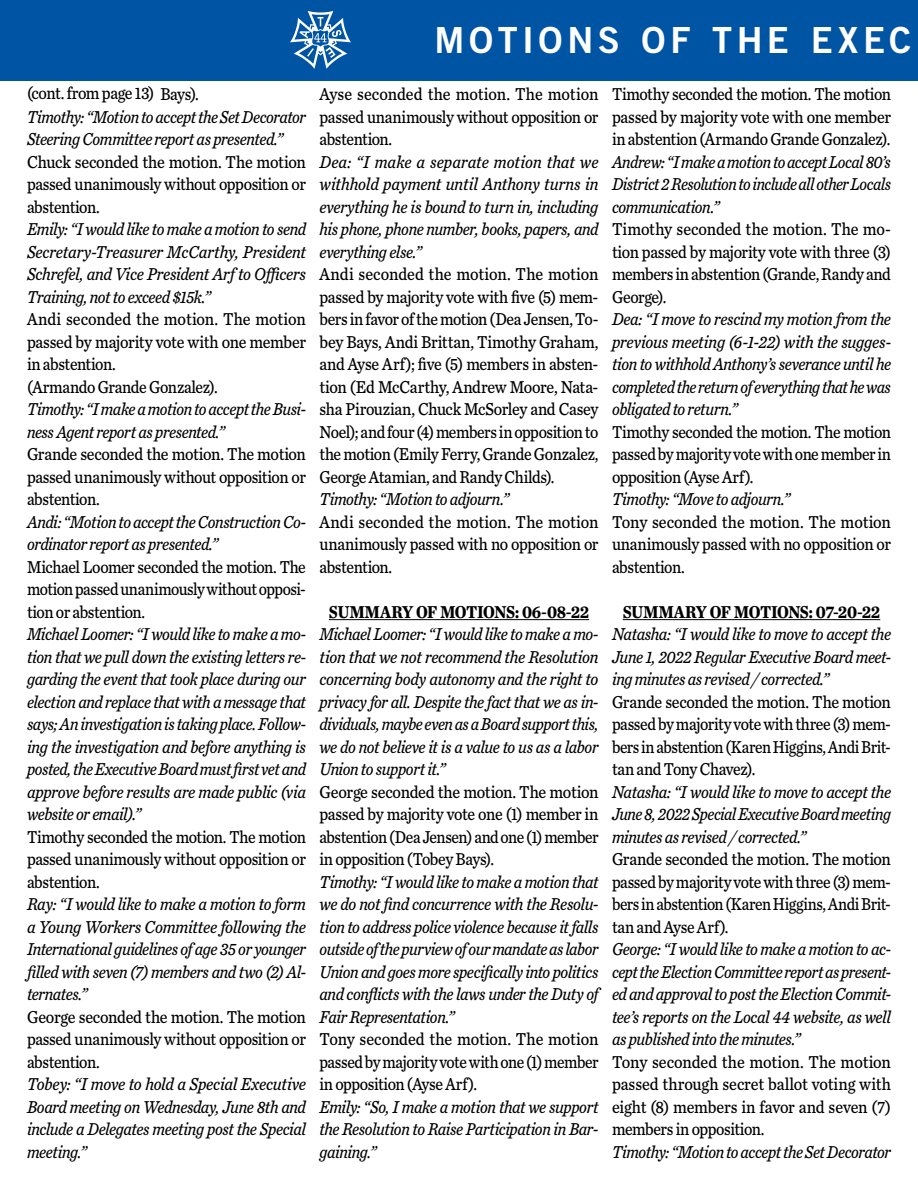
<style>
.page{position:relative;width:918px;height:1188px;background:#fff}
.page>*{position:absolute;margin:0;border:0;box-sizing:border-box;transform-origin:0 0}
.t1{font:36px "Trade Gothic LT Std Bd 2";letter-spacing:.125em;color:#fff}
.t2{font:italic 18px/22.5px "Chronicle Text G4";letter-spacing:-.025em;color:#000;text-align:justify;scale:.88 1}
.t3{font:18px/22.5px "Chronicle Text G4";letter-spacing:-.025em;color:#000;text-align:justify;scale:.9 1}
.t4{font:italic 18px/22.5px "Chronicle Text G4";letter-spacing:-.025em;color:#000;text-align:justify;scale:.89 1}
.t5{font:18px/22.5px "Chronicle Text G4";letter-spacing:-.025em;color:#000;text-align:justify;scale:.88 1}
.t6{font:18px/22.5px "Chronicle Text G4";letter-spacing:-.025em;color:#000;text-align:justify;scale:.89 1}
.t7{font:italic 18px/22.5px "Chronicle Text G4";letter-spacing:-.025em;color:#000;text-align:justify;scale:.9 1}
.t8{font:italic 18px/22.5px "Chronicle Text G4";letter-spacing:-.025em;color:#000;text-align:justify;scale:.87 1}
.t9{font:700 18px "Chronicle Text G4";letter-spacing:-.025em;color:#000;scale:.88 1}
</style>
<div class="page">
<hr style="left:329px;top:619px;width:260px;height:1px;background:#000">
<hr style="left:623px;top:619px;width:257px;height:1px;background:#000">
<div style="left:0;top:0;width:918px;height:81px;background:#0054a4"></div>
<svg style="left:290px;top:11px;width:61px;height:58px"></svg>
<h1 class="t1" style="left:434px;top:18px;width:478px">MOTIONS OF THE EXEC</h1>
<p class="t6" style="left:27px;top:81px;width:195px">(cont. from page 13) Bays).</p>
<p class="t2" style="left:27px;top:105px;width:319px">Timothy: “Motion to accept the Set Decorator<br>Steering Committee report as presented.”</p>
<p class="t3" style="left:27px;top:150px;width:312px">Chuck seconded the motion. The motion passed unanimously without opposition or abstention.</p>
<p class="t2" style="left:27px;top:217px;width:319px">Emily: “I would like to make a motion to send Secretary-Treasurer McCarthy, President Schrefel, and Vice President Arf to Officers Training, not to exceed $15k.”</p>
<p class="t3" style="left:27px;top:307px;width:312px;text-align:left">Andi seconded the motion. The motion passed by majority vote with one member in abstention.<br>(Armando Grande Gonzalez).</p>
<p class="t2" style="left:27px;top:397px;width:319px">Timothy: “I make a motion to accept the Busi&shy;ness Agent report as presented.”</p>
<p class="t6" style="left:27px;top:442px;width:315px">Grande seconded the motion. The motion passed unanimously without opposition or abstention.</p>
<p class="t2" style="left:27px;top:510px;width:319px">Andi: “Motion to accept the Construction Co&shy;ordinator report as presented.”</p>
<p class="t5" style="left:27px;top:555px;width:319px">Michael Loomer seconded the motion. The motion passed unanimously without opposi&shy;tion or abstention.</p>
<p class="t2" style="left:27px;top:622px;width:319px">Michael Loomer: “I would like to make a mo&shy;tion that we pull down the existing letters re&shy;garding the event that took place during our election and replace that with a message that says; An investigation is taking place. Follow&shy;ing the investigation and before anything is posted, the Executive Board must first vet and approve before results are made public (via website or email).”</p>
<p class="t5" style="left:27px;top:825px;width:319px">Timothy seconded the motion. The motion passed unanimously without opposition or abstention.</p>
<p class="t4" style="left:27px;top:892px;width:315px">Ray: “I would like to make a motion to form a Young Workers Committee following the International guidelines of age 35 or younger filled with seven (7) members and two (2) Al&shy;ternates.”</p>
<p class="t3" style="left:27px;top:1005px;width:312px">George seconded the motion. The motion passed unanimously without opposition or abstention.</p>
<p class="t7" style="left:27px;top:1072px;width:312px">Tobey: “I move to hold a Special Executive Board meeting on Wednesday, June 8th and include a Delegates meeting post the Special meeting.”</p>
<p class="t3" style="left:320px;top:82px;width:311px">Ayse seconded the motion. The motion passed unanimously without opposition or abstention.</p>
<p class="t7" style="left:320px;top:150px;width:312px">Dea: “I make a separate motion that we withhold payment until Anthony turns in everything he is bound to turn in, including his phone, phone number, books, papers, and everything else.”</p>
<p class="t3" style="left:320px;top:262px;width:312px">Andi seconded the motion. The motion passed by majority vote with five (5) mem&shy;bers in favor of the motion (Dea Jensen, To&shy;bey Bays, Andi Brittan, Timothy Graham, and Ayse Arf); five (5) members in absten&shy;tion (Ed McCarthy, Andrew Moore, Nata&shy;sha Pirouzian, Chuck McSorley and Casey Noel); and four (4) members in opposition to the motion (Emily Ferry, Grande Gonzalez, George Atamian, and Randy Childs).</p>
<p class="t2" style="left:320px;top:487px;width:217px">Timothy: “Motion to adjourn.”</p>
<p class="t3" style="left:320px;top:510px;width:311px">Andi seconded the motion. The motion unanimously passed with no opposition or abstention.</p>
<p class="t9" style="left:329px;top:597px;width:297px">SUMMARY OF MOTIONS: 06-08-22</p>
<p class="t2" style="left:320px;top:622px;width:319px">Michael Loomer: “I would like to make a mo&shy;tion that we not recommend the Resolution concerning body autonomy and the right to privacy for all. Despite the fact that we as in&shy;dividuals, maybe even as a Board support this, we do not believe it is a value to us as a labor Union to support it.”</p>
<p class="t3" style="left:320px;top:780px;width:312px">George seconded the motion. The motion passed by majority vote one (1) member in abstention (Dea Jensen) and one (1) member in opposition (Tobey Bays).</p>
<p class="t2" style="left:320px;top:870px;width:319px">Timothy: “I would like to make a motion that we do not find concurrence with the Resolu&shy;tion to address police violence because it falls outside of the purview of our mandate as labor Union and goes more specifically into politics and conflicts with the laws under the Duty of Fair Representation.”</p>
<p class="t3" style="left:320px;top:1027px;width:312px">Tony seconded the motion. The motion passed by majority vote with one (1) member in opposition (Ayse Arf).</p>
<p class="t2" style="left:320px;top:1095px;width:319px">Emily: “So, I make a motion that we support the Resolution to Raise Participation in Bar&shy;gaining.”</p>
<p class="t5" style="left:612px;top:82px;width:319px">Timothy seconded the motion. The motion passed by majority vote with one member in abstention (Armando Grande Gonzalez).</p>
<p class="t8" style="left:612px;top:150px;width:322px">Andrew: “I make a motion to accept Local 80’s District 2 Resolution to include all other Locals communication.”</p>
<p class="t3" style="left:612px;top:217px;width:312px">Timothy seconded the motion. The mo&shy;tion passed by majority vote with three (3) members in abstention (Grande, Randy and George).</p>
<p class="t4" style="left:612px;top:307px;width:315px">Dea: “I move to rescind my motion from the previous meeting (6-1-22) with the sugges&shy;tion to withhold Anthony’s severance until he completed the return of everything that he was obligated to return.”</p>
<p class="t5" style="left:612px;top:420px;width:319px">Timothy seconded the motion. The motion passed by majority vote with one member in opposition (Ayse Arf).</p>
<p class="t2" style="left:612px;top:487px;width:204px">Timothy: “Move to adjourn.”</p>
<p class="t3" style="left:612px;top:510px;width:311px">Tony seconded the motion. The motion unanimously passed with no opposition or abstention.</p>
<p class="t9" style="left:623px;top:597px;width:294px">SUMMARY OF MOTIONS: 07-20-22</p>
<p class="t4" style="left:612px;top:622px;width:315px">Natasha: “I would like to move to accept the June 1, 2022 Regular Executive Board meet&shy;ing minutes as revised / corrected.”</p>
<p class="t6" style="left:612px;top:690px;width:315px">Grande seconded the motion. The motion passed by majority vote with three (3) mem&shy;bers in abstention (Karen Higgins, Andi Brit&shy;tan and Tony Chavez).</p>
<p class="t4" style="left:612px;top:780px;width:315px">Natasha: “I would like to move to accept the June 8, 2022 Special Executive Board meeting minutes as revised / corrected.”</p>
<p class="t6" style="left:612px;top:847px;width:315px">Grande seconded the motion. The motion passed by majority vote with three (3) mem&shy;bers in abstention (Karen Higgins, Andi Brit&shy;tan and Ayse Arf).</p>
<p class="t2" style="left:612px;top:937px;width:319px">George: “I would like to make a motion to ac&shy;cept the Election Committee report as present&shy;ed and approval to post the Election Commit&shy;tee’s reports on the Local 44 website, as well as published into the minutes.”</p>
<p class="t3" style="left:612px;top:1050px;width:311px">Tony seconded the motion. The motion passed through secret ballot voting with eight (8) members in favor and seven (7) members in opposition.</p>
<p class="t2" style="left:612px;top:1140px;width:319px">Timothy: “Motion to accept the Set Decorator</p>
</div>
